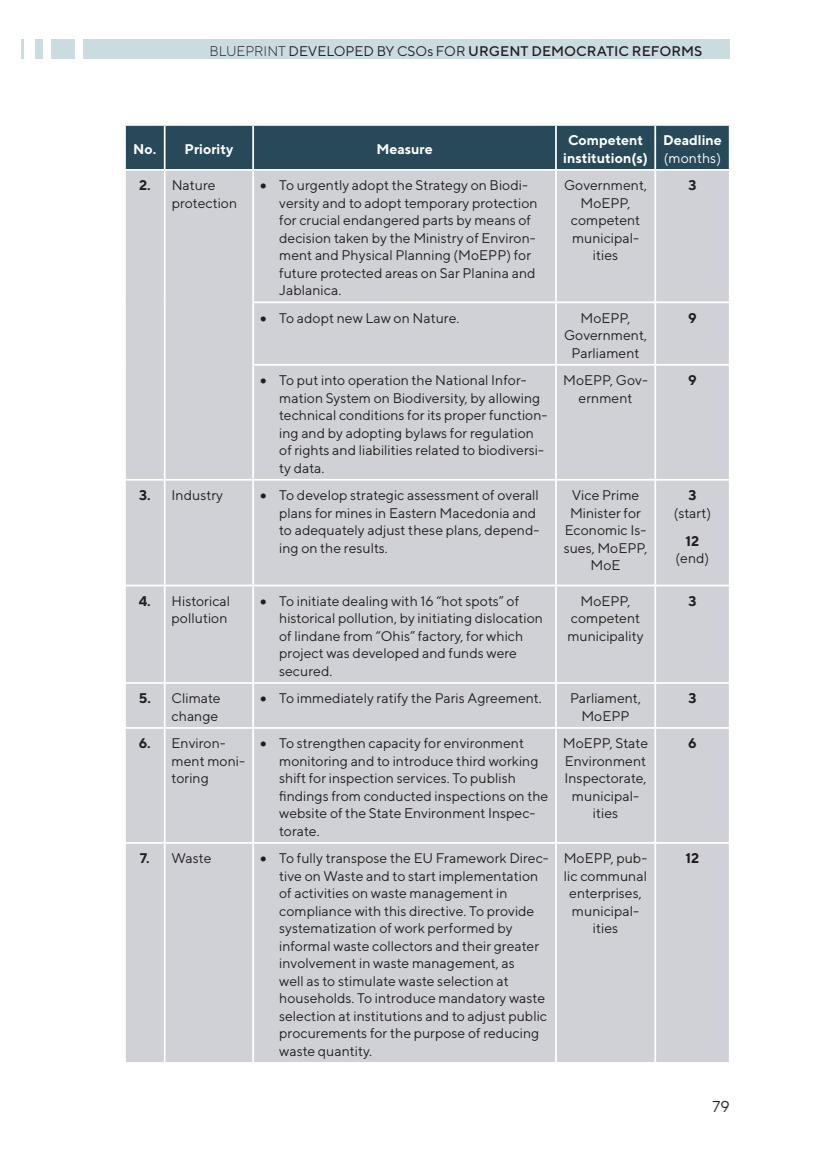
<style>
.page{position:relative;width:829px;height:1176px;background:#fff}
.page>*{position:absolute;margin:0;border:0;box-sizing:border-box;transform-origin:0 0}
.t1{font:15.75px "TT Norms";color:#231f20}
.t2{font:14px/17.5px "TT Norms";color:#231f20}
.t3{font:500 14px "TT Norms";color:#231f20}
.t4{font:700 14px/17.5px "TT Norms";color:#fff;text-align:center}
.t5{font:700 14px "TT Norms";color:#231f20}
.t6{font:14px "TT Norms";color:#fff}
.s1{font-weight:300}
.s2{font-weight:400}
.s3{font-weight:700}
</style>
<div class="page">
<div style="left:51px;top:39px;width:23px;height:20px;background:#cbdce0"></div>
<div style="left:35px;top:39px;width:8px;height:20px;background:#cbdce0"></div>
<hr style="left:21px;top:39px;width:3px;height:20px;background:#cbdce0">
<div style="left:83px;top:39px;width:646px;height:20px;background:#cbdce0"></div>
<div style="left:126px;top:126px;width:602px;height:43px;background:#274959"></div>
<div style="left:126px;top:171px;width:602px;height:891px;background:#cfd1d6"></div>
<hr style="left:164px;top:171px;width:1px;height:131px;background:#fff">
<hr style="left:164px;top:302px;width:1px;height:63px;background:#fff">
<hr style="left:164px;top:365px;width:1px;height:114px;background:#fff">
<hr style="left:252px;top:171px;width:2px;height:130px;background:#fff">
<hr style="left:555px;top:171px;width:1px;height:130px;background:#fff">
<hr style="left:654px;top:171px;width:2px;height:130px;background:#fff">
<hr style="left:252px;top:301px;width:304px;height:2px;background:#fff">
<hr style="left:252px;top:303px;width:2px;height:61px;background:#fff">
<hr style="left:556px;top:301px;width:99px;height:2px;background:#fff">
<hr style="left:555px;top:303px;width:1px;height:61px;background:#fff">
<hr style="left:655px;top:301px;width:75px;height:2px;background:#fff">
<hr style="left:654px;top:303px;width:2px;height:61px;background:#fff">
<hr style="left:252px;top:364px;width:304px;height:2px;background:#fff">
<hr style="left:252px;top:366px;width:2px;height:113px;background:#fff">
<hr style="left:556px;top:364px;width:99px;height:2px;background:#fff">
<hr style="left:555px;top:366px;width:1px;height:113px;background:#fff">
<hr style="left:655px;top:364px;width:75px;height:2px;background:#fff">
<hr style="left:654px;top:366px;width:2px;height:113px;background:#fff">
<hr style="left:124px;top:479px;width:41px;height:2px;background:#fff">
<hr style="left:165px;top:479px;width:88px;height:2px;background:#fff">
<hr style="left:164px;top:481px;width:1px;height:103px;background:#fff">
<hr style="left:253px;top:479px;width:303px;height:2px;background:#fff">
<hr style="left:252px;top:481px;width:2px;height:103px;background:#fff">
<hr style="left:556px;top:479px;width:99px;height:2px;background:#fff">
<hr style="left:555px;top:481px;width:1px;height:103px;background:#fff">
<hr style="left:655px;top:479px;width:75px;height:2px;background:#fff">
<hr style="left:654px;top:481px;width:2px;height:103px;background:#fff">
<hr style="left:124px;top:584px;width:41px;height:2px;background:#fff">
<hr style="left:165px;top:584px;width:88px;height:2px;background:#fff">
<hr style="left:164px;top:586px;width:1px;height:96px;background:#fff">
<hr style="left:253px;top:584px;width:303px;height:2px;background:#fff">
<hr style="left:252px;top:586px;width:2px;height:96px;background:#fff">
<hr style="left:556px;top:584px;width:99px;height:2px;background:#fff">
<hr style="left:555px;top:586px;width:1px;height:96px;background:#fff">
<hr style="left:655px;top:584px;width:75px;height:2px;background:#fff">
<hr style="left:654px;top:586px;width:2px;height:96px;background:#fff">
<hr style="left:124px;top:682px;width:41px;height:2px;background:#fff">
<hr style="left:165px;top:682px;width:88px;height:2px;background:#fff">
<hr style="left:164px;top:684px;width:1px;height:43px;background:#fff">
<hr style="left:253px;top:682px;width:303px;height:2px;background:#fff">
<hr style="left:252px;top:684px;width:2px;height:43px;background:#fff">
<hr style="left:556px;top:682px;width:99px;height:2px;background:#fff">
<hr style="left:555px;top:684px;width:1px;height:43px;background:#fff">
<hr style="left:655px;top:682px;width:75px;height:2px;background:#fff">
<hr style="left:654px;top:684px;width:2px;height:43px;background:#fff">
<hr style="left:124px;top:727px;width:41px;height:2px;background:#fff">
<hr style="left:165px;top:727px;width:88px;height:2px;background:#fff">
<hr style="left:164px;top:729px;width:1px;height:113px;background:#fff">
<hr style="left:253px;top:727px;width:303px;height:2px;background:#fff">
<hr style="left:252px;top:729px;width:2px;height:113px;background:#fff">
<hr style="left:556px;top:727px;width:99px;height:2px;background:#fff">
<hr style="left:555px;top:729px;width:1px;height:113px;background:#fff">
<hr style="left:655px;top:727px;width:75px;height:2px;background:#fff">
<hr style="left:654px;top:729px;width:2px;height:113px;background:#fff">
<hr style="left:124px;top:842px;width:41px;height:2px;background:#fff">
<hr style="left:165px;top:842px;width:88px;height:2px;background:#fff">
<hr style="left:164px;top:844px;width:1px;height:218px;background:#fff">
<hr style="left:253px;top:842px;width:303px;height:2px;background:#fff">
<hr style="left:252px;top:844px;width:2px;height:218px;background:#fff">
<hr style="left:556px;top:842px;width:99px;height:2px;background:#fff">
<hr style="left:555px;top:844px;width:1px;height:218px;background:#fff">
<hr style="left:655px;top:842px;width:75px;height:2px;background:#fff">
<hr style="left:654px;top:844px;width:2px;height:218px;background:#fff">
<hr style="left:164px;top:126px;width:1px;height:43px;background:#fff">
<hr style="left:252px;top:126px;width:2px;height:43px;background:#fff">
<hr style="left:555px;top:126px;width:1px;height:43px;background:#fff">
<hr style="left:654px;top:126px;width:2px;height:43px;background:#fff">
<p class="t3" style="left:209px;top:42px;width:494px"><span class="s1">BLUEPRINT</span> <span class="s2">DEVELOPED BY CSOs FOR</span> URGENT DEMOCRATIC REFORMS</p>
<p class="t4" style="left:133px;top:140px;width:101px">No. Priority</p>
<p class="t4" style="left:376px;top:140px;width:58px">Measure</p>
<p class="t4" style="left:563px;top:131px;width:86px">Competent institution(s)</p>
<p class="t4" style="left:663px;top:131px;width:60px">Deadline</p>
<p class="t6" style="left:663px;top:149px;width:59px">(months)</p>
<p class="t2" style="left:172px;top:176px;width:67px;text-indent:-33px"><span class="s3">2.</span> Nature protection</p>
<p class="t2" style="left:279px;top:176px;width:260px;text-indent:-19px">• To urgently adopt the Strategy on Biodi&shy;versity and to adopt temporary protection for crucial endangered parts by means of decision taken by the Ministry of Environ&shy;ment and Physical Planning (MoEPP) for future protected areas on Sar Planina and Jablanica.</p>
<p class="t2" style="left:564px;top:176px;width:84px;text-align:center">Government,<br>MoEPP, competent municipal&shy;ities</p>
<p class="t5" style="left:688px;top:177px;width:10px">3</p>
<p class="t2" style="left:260px;top:309px;width:201px">• To adopt new Law on Nature.</p>
<p class="t2" style="left:564px;top:309px;width:84px;text-align:center">MoEPP,<br>Government,<br>Parliament</p>
<p class="t5" style="left:688px;top:309px;width:10px">9</p>
<p class="t2" style="left:279px;top:371px;width:270px;text-indent:-19px">• To put into operation the National Infor&shy;mation System on Biodiversity, by allowing technical conditions for its proper function&shy;ing and by adopting bylaws for regulation of rights and liabilities related to biodiversi&shy;ty data.</p>
<p class="t2" style="left:563px;top:371px;width:86px;text-align:center">MoEPP, Gov&shy;ernment</p>
<p class="t5" style="left:688px;top:371px;width:10px">9</p>
<p class="t2" style="left:139px;top:486px;width:86px"><span class="s3">3.</span> Industry</p>
<p class="t2" style="left:279px;top:486px;width:261px;text-indent:-19px">• To develop strategic assessment of overall plans for mines in Eastern Macedonia and to adequately adjust these plans, depend&shy;ing on the results.</p>
<p class="t2" style="left:563px;top:486px;width:85px;text-align:center">Vice Prime<br>Minister for<br>Economic Is&shy;sues, MoEPP,<br>MoE</p>
<p class="t5" style="left:688px;top:486px;width:10px">3</p>
<p class="t2" style="left:673px;top:504px;width:39px">(start)</p>
<p class="t5" style="left:685px;top:532px;width:15px">12</p>
<p class="t2" style="left:675px;top:549px;width:35px">(end)</p>
<p class="t2" style="left:139px;top:592px;width:93px;text-align:right"><span class="s3">4.</span> Historical pollution</p>
<p class="t2" style="left:279px;top:592px;width:265px;text-indent:-19px">• To initiate dealing with 16 “hot spots” of historical pollution, by initiating dislocation of lindane from “Ohis” factory, for which project was developed and funds were secured.</p>
<p class="t2" style="left:567px;top:592px;width:78px;text-align:center">MoEPP, competent municipality</p>
<p class="t5" style="left:688px;top:592px;width:10px">3</p>
<p class="t2" style="left:139px;top:689px;width:83px;text-align:right"><span class="s3">5.</span> Climate change</p>
<p class="t2" style="left:260px;top:689px;width:283px">• To immediately ratify the Paris Agreement.</p>
<p class="t2" style="left:570px;top:689px;width:72px;text-align:center">Parliament,<br>MoEPP</p>
<p class="t5" style="left:688px;top:690px;width:10px">3</p>
<p class="t2" style="left:171px;top:734px;width:75px;text-indent:-33px"><span class="s3">6.</span> Environ&shy;ment moni&shy;toring</p>
<p class="t2" style="left:279px;top:734px;width:271px;text-indent:-19px">• To strengthen capacity for environment monitoring and to introduce third working shift for inspection services. To publish findings from conducted inspections on the website of the State Environment Inspec&shy;torate.</p>
<p class="t2" style="left:563px;top:734px;width:87px;text-align:center">MoEPP, State<br>Environment<br>Inspectorate, municipal&shy;ities</p>
<p class="t5" style="left:688px;top:734px;width:10px">6</p>
<p class="t2" style="left:140px;top:849px;width:73px"><span class="s3">7.</span> Waste</p>
<p class="t2" style="left:279px;top:849px;width:271px;text-indent:-19px">• To fully transpose the EU Framework Direc&shy;tive on Waste and to start implementation of activities on waste management in compliance with this directive. To provide systematization of work performed by informal waste collectors and their greater involvement in waste management, as<br>well as to stimulate waste selection at households. To introduce mandatory waste selection at institutions and to adjust public procurements for the purpose of reducing waste quantity.</p>
<p class="t2" style="left:563px;top:849px;width:85px;text-align:center">MoEPP, pub&shy;lic communal enterprises, municipal&shy;ities</p>
<p class="t5" style="left:685px;top:849px;width:15px">12</p>
<p class="t1" style="left:712px;top:1096px;width:19px">79</p>
</div>
